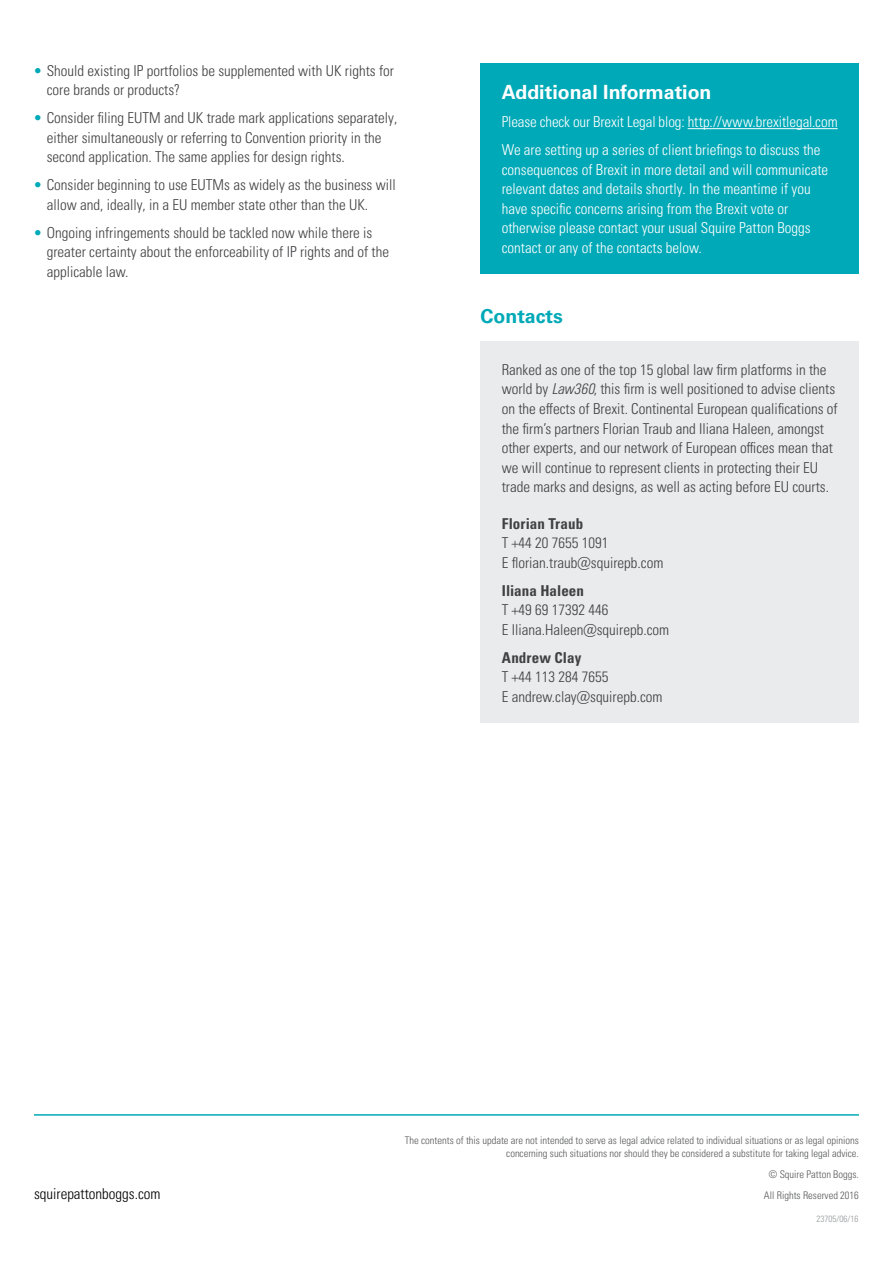
<style>
.page{position:relative;width:893px;height:1263px;background:#fff}
.page>*{position:absolute;margin:0;border:0;box-sizing:border-box;transform-origin:0 0}
.Body{font:700 19.5px "Univers LTCYR 65";color:#fff}
.Body-2{font:700 19.5px "Univers LTCYR 65";color:#00a9b7}
.Body_Text_Sub_Head{font:15px/19.5px "Univers LTCYR 47 Light Cond";color:#414042}
.Body-3{font:15px/19.5px "Univers LTCYR 47 Light Cond";color:#fff}
.Contact{font:15px "Univers LTCYR 47 Light Cond";color:#414042}
.Contact-2{font:15px "Univers LTCYR 67 Bold Cond";letter-spacing:.005em;color:#414042}
.t1{font:15px "Univers LTCYR 47 Light Cond";color:#000}
.t2{font:10.5px/12.6px "Univers LTCYR 47 Light Cond";color:#58595b;text-align:right}
.t3{font:9px "Univers LTCYR 47 Light Cond";color:#939598}
.s1{color:#00a9b7}
.s2{font-family:"Univers LTCYR 47 Light Cond Obl"}
</style>
<div class="page">
<hr style="left:34px;top:1114px;width:825px;height:2px;background:#00a9b7">
<div style="left:480px;top:64px;width:379px;height:210px;background:#00a9b7"></div>
<hr style="left:688px;top:128px;width:150px;height:1px;background:#fff">
<div style="left:480px;top:342px;width:379px;height:381px;background:#e9ebed"></div>
<p class="Body_Text_Sub_Head" style="left:47px;top:60px;width:349px;text-indent:-13px"><span class="s1">•</span> Should existing IP portfolios be supplemented with UK rights for core brands or products?</p>
<p class="Body_Text_Sub_Head" style="left:47px;top:107px;width:352px;text-indent:-13px"><span class="s1">•</span> Consider filing EUTM and UK trade mark applications separately, either simultaneously or referring to Convention priority in the second application. The same applies for design rights.</p>
<p class="Body_Text_Sub_Head" style="left:47px;top:174px;width:350px;text-indent:-13px"><span class="s1">•</span> Consider beginning to use EUTMs as widely as the business will allow and, ideally, in a EU member state other than the UK.</p>
<p class="Body_Text_Sub_Head" style="left:47px;top:222px;width:344px;text-indent:-13px"><span class="s1">•</span> Ongoing infringements should be tackled now while there is greater certainty about the enforceability of IP rights and of the applicable law.</p>
<p class="Body" style="left:502px;top:79px;width:211px">Additional Information</p>
<p class="Body-3" style="left:502px;top:111px;width:337px">Please check our Brexit Legal blog: http://www.brexitlegal.com</p>
<p class="Body-3" style="left:502px;top:139px;width:328px">We are setting up a series of client briefings to discuss the consequences of Brexit in more detail and will communicate relevant dates and details shortly. In the meantime if you have specific concerns arising from the Brexit vote or otherwise please contact your usual Squire Patton Boggs contact or any of the contacts below.</p>
<p class="Body-2" style="left:480px;top:302px;width:84px">Contacts</p>
<p class="Body_Text_Sub_Head" style="left:502px;top:359px;width:337px">Ranked as one of the top 15 global law firm platforms in the world by <span class="s2">Law360</span>, this firm is well positioned to advise clients on the effects of Brexit. Continental European qualifications of the firm’s partners Florian Traub and Iliana Haleen, amongst other experts, and our network of European offices mean that we will continue to represent clients in protecting their EU trade marks and designs, as well as acting before EU courts.</p>
<p class="Contact-2" style="left:502px;top:514px;width:83px">Florian Traub</p>
<p class="Contact" style="left:502px;top:532px;width:108px">T +44 20 7655 1091</p>
<p class="Contact" style="left:502px;top:552px;width:163px">E florian.traub@squirepb.com</p>
<p class="Contact-2" style="left:502px;top:581px;width:84px">Iliana Haleen</p>
<p class="Contact" style="left:502px;top:599px;width:108px">T +49 69 17392 446</p>
<p class="Contact" style="left:502px;top:619px;width:169px">E Iliana.Haleen@squirepb.com</p>
<p class="Contact-2" style="left:502px;top:648px;width:81px">Andrew Clay</p>
<p class="Contact" style="left:502px;top:666px;width:108px">T +44 113 284 7655</p>
<p class="Contact" style="left:502px;top:686px;width:162px">E andrew.clay@squirepb.com</p>
<p class="t2" style="left:405px;top:1134px;width:456px">The contents of this update are not intended to serve as legal advice related to individual situations or as legal opinions concerning such situations nor should they be considered a substitute for taking legal advice.</p>
<p class="t2" style="left:769px;top:1167px;width:92px">© Squire Patton Boggs.</p>
<p class="t1" style="left:34px;top:1184px;width:128px">squirepattonboggs.com</p>
<p class="t2" style="left:764px;top:1188px;width:97px">All Rights Reserved 2016</p>
<p class="t3" style="left:816px;top:1213px;width:43px">23705/06/16</p>
</div>
